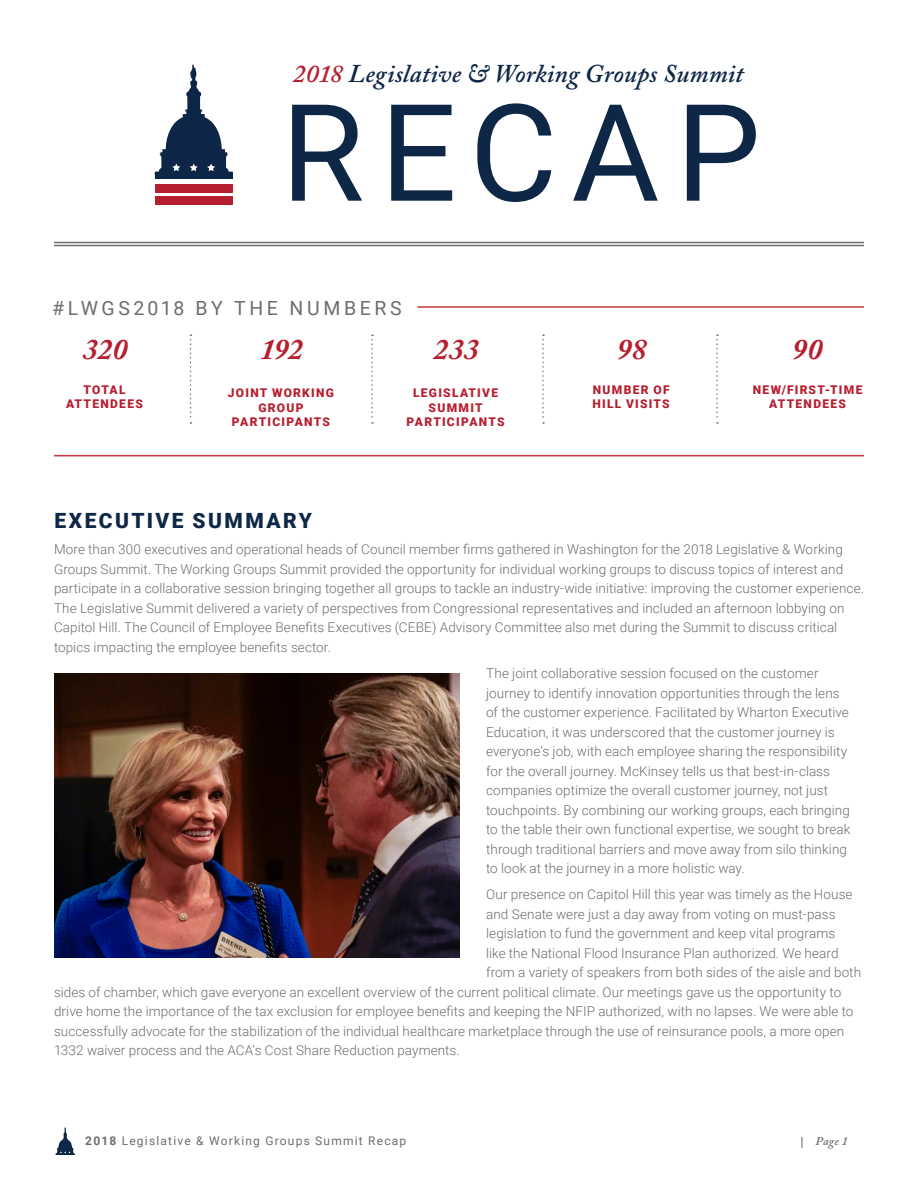
<style>
.page{position:relative;width:918px;height:1188px;background:#fff}
.page>*{position:absolute;margin:0;border:0;box-sizing:border-box;transform-origin:0 0}
.t1{font:135px "Roboto";letter-spacing:.11em;color:#0e2747}
.t2{font:italic 700 30px "Adobe Caslon Pro";letter-spacing:-.005em;color:#b61f30}
.t3{font:italic 600 25.5px "Adobe Caslon Pro";letter-spacing:.005em;color:#0e2747}
.Main_Body{font:900 21px "Roboto";letter-spacing:.115em;color:#0e2747}
.t4{font:19.5px "Roboto";letter-spacing:.185em;color:#6c6d70}
.Main_Body-2{font:300 13.5px/19.5px "Roboto";letter-spacing:.005em;color:#6c6d70}
.t5{font:900 12px/14.4px "Roboto";letter-spacing:.105em;color:#b61f30;text-align:center}
.t6{font:12px "Roboto";letter-spacing:.1em;color:#6c6d70}
.t7{font:italic 600 12px "Adobe Caslon Pro";color:#6c6d70}
.s1{color:#b61f30}
.s2{font-weight:700}
</style>
<div class="page">
<svg style="left:56px;top:1127px;width:19px;height:28px"></svg>
<svg style="left:190px;top:334px;width:1px;height:90px"></svg>
<svg style="left:371px;top:334px;width:2px;height:90px"></svg>
<svg style="left:542px;top:334px;width:2px;height:90px"></svg>
<svg style="left:716px;top:334px;width:2px;height:90px"></svg>
<hr style="left:417px;top:306px;width:447px;height:2px;background:#c53740">
<hr style="left:54px;top:455px;width:810px;height:1px;background:#c53740">
<hr style="left:54px;top:242px;width:810px;height:1px;background:#6c6d70">
<hr style="left:54px;top:245px;width:810px;height:1px;background:#6c6d70">
<img style="left:54px;top:674px;width:405px;height:284px">
<div style="left:155px;top:197px;width:78px;height:8px;background:#b61f30"></div>
<div style="left:155px;top:184px;width:78px;height:9px;background:#b61f30"></div>
<svg style="left:155px;top:64px;width:78px;height:108px"></svg>
<div style="left:155px;top:172px;width:78px;height:7px;background:#0d2647"></div>
<p class="t3" style="left:293px;top:58px;width:452px"><span class="s1">2018</span> Legislative &amp; Working Groups Summit</p>
<p class="t1" style="left:281px;top:58px;width:481px">RECAP</p>
<p class="t4" style="left:52px;top:294px;width:351px">#LWGS2018 BY THE NUMBERS</p>
<p class="t2" style="left:83px;top:331px;width:46px">320</p>
<p class="t5" style="left:84px;top:382px;width:43px">TOTAL</p>
<p class="t5" style="left:66px;top:396px;width:78px">ATTENDEES</p>
<p class="t2" style="left:260px;top:331px;width:45px">192</p>
<p class="t5" style="left:228px;top:385px;width:108px">JOINT WORKING<br>GROUP<br>PARTICIPANTS</p>
<p class="t2" style="left:434px;top:331px;width:47px">233</p>
<p class="t5" style="left:407px;top:385px;width:100px">LEGISLATIVE<br>SUMMIT<br>PARTICIPANTS</p>
<p class="t2" style="left:617px;top:331px;width:31px">98</p>
<p class="t5" style="left:593px;top:382px;width:79px;text-align:left">NUMBER OF<br>HILL VISITS</p>
<p class="t2" style="left:793px;top:331px;width:32px">90</p>
<p class="t5" style="left:753px;top:382px;width:111px">NEW/FIRST-TIME<br>ATTENDEES</p>
<p class="Main_Body" style="left:54px;top:506px;width:259px">EXECUTIVE SUMMARY</p>
<p class="Main_Body-2" style="left:54px;top:539px;width:811px">More than 300 executives and operational heads of Council member firms gathered in Washington for the 2018 Legislative &amp; Working Groups Summit. The Working Groups Summit provided the opportunity for individual working groups to discuss topics of interest and participate in a collaborative session bringing together all groups to tackle an industry-wide initiative: improving the customer experience.<br>The Legislative Summit delivered a variety of perspectives from Congressional representatives and included an afternoon lobbying on Capitol Hill. The Council of Employee Benefits Executives (CEBE) Advisory Committee also met during the Summit to discuss critical topics impacting the employee benefits sector.</p>
<p class="Main_Body-2" style="left:486px;top:663px;width:366px">The joint collaborative session focused on the customer journey to identify innovation opportunities through the lens of the customer experience. Facilitated by Wharton Executive Education, it was underscored that the customer journey is everyone’s job, with each employee sharing the responsibility for the overall journey. McKinsey tells us that best-in-class companies optimize the overall customer journey, not just touchpoints. By combining our working groups, each bringing to the table their own functional expertise, we sought to break through traditional barriers and move away from silo thinking to look at the journey in a more holistic way.</p>
<p class="Main_Body-2" style="left:486px;top:884px;width:368px">Our presence on Capitol Hill this year was timely as the House</p>
<p class="Main_Body-2" style="left:486px;top:904px;width:351px">and Senate were just a day away from voting on must-pass</p>
<p class="Main_Body-2" style="left:486px;top:923px;width:351px">legislation to fund the government and keep vital programs</p>
<p class="Main_Body-2" style="left:486px;top:943px;width:354px">like the National Flood Insurance Plan authorized. We heard</p>
<p class="Main_Body-2" style="left:486px;top:962px;width:376px">from a variety of speakers from both sides of the aisle and both</p>
<p class="Main_Body-2" style="left:54px;top:982px;width:789px">sides of chamber, which gave everyone an excellent overview of the current political climate. Our meetings gave us the opportunity to</p>
<p class="Main_Body-2" style="left:54px;top:1001px;width:801px">drive home the importance of the tax exclusion for employee benefits and keeping the NFIP authorized, with no lapses. We were able to</p>
<p class="Main_Body-2" style="left:54px;top:1021px;width:792px">successfully advocate for the stabilization of the individual healthcare marketplace through the use of reinsurance pools, a more open</p>
<p class="Main_Body-2" style="left:54px;top:1040px;width:407px">1332 waiver process and the ACA’s Cost Share Reduction payments.</p>
<p class="t6" style="left:85px;top:1132px;width:322px"><span class="s2">2018</span> Legislative &amp; Working Groups Summit Recap</p>
<p class="t7" style="left:815px;top:1133px;width:34px">Page 1</p>
</div>
